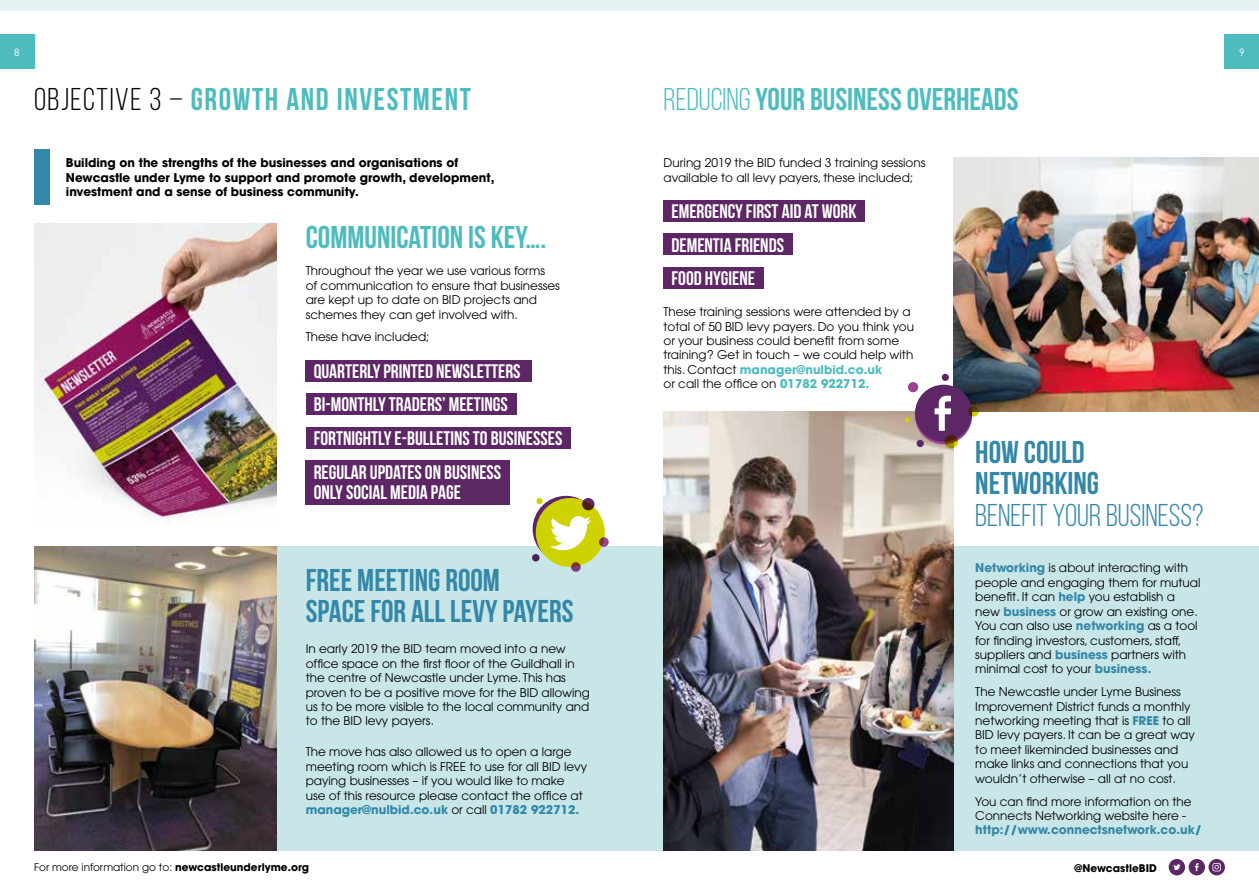
<style>
.page{position:relative;width:1259px;height:893px;background:#fff}
.page>*{position:absolute;margin:0;border:0;box-sizing:border-box;transform-origin:0 0}
.t1{font:700 31.5px/31.5px "Bebas Neue";color:#3387a8}
.t2{font:700 31.5px "Bebas Neue";color:#4ebcbf}
.t3{font:700 31.5px "Bebas Neue";letter-spacing:.05em;color:#4ebcbf}
.t4{font:31.5px "Bebas Neue";color:#3387a8}
.t5{font:700 19.65px/19.5px "Bebas Neue";color:#fff}
.t6{font:12px/14.4px "Avant Garde";color:#000}
.t7{font:700 12px/14.4px "Avant Garde";color:#000}
.t8{font:700 12px "Avant Garde";color:#3387a8}
.t9{font:10.5px "Avant Garde";color:#000}
.t10{font:700 10.5px "Avant Garde";color:#000}
.t11{font:10.5px "DIN";color:#fff}
.s1{font-weight:400;color:#000}
.s2{font-weight:400}
.s3{font-weight:700;color:#3387a8}
.s4{font-weight:700;color:#4ebcbf}
.s5{font-weight:700}
</style>
<div class="page">
<div style="left:0;top:34px;width:34px;height:35px;background:#4ebcbf"></div>
<div style="left:1225px;top:34px;width:34px;height:35px;background:#4ebcbf"></div>
<svg style="left:1168px;top:859px;width:57px;height:16px"></svg>
<div style="left:34px;top:149px;width:15px;height:56px;background:#3387a8"></div>
<div style="left:276px;top:546px;width:983px;height:304px;background:#c8e6e7"></div>
<img style="left:663px;top:411px;width:290px;height:439px">
<div style="left:306px;top:360px;width:226px;height:22px;background:#5d2665"></div>
<div style="left:663px;top:200px;width:202px;height:22px;background:#5d2665"></div>
<div style="left:306px;top:427px;width:265px;height:21px;background:#5d2665"></div>
<div style="left:663px;top:267px;width:101px;height:22px;background:#5d2665"></div>
<div style="left:306px;top:393px;width:210px;height:22px;background:#5d2665"></div>
<div style="left:663px;top:233px;width:130px;height:22px;background:#5d2665"></div>
<div style="left:306px;top:460px;width:204px;height:44px;background:#5d2665"></div>
<img style="left:34px;top:224px;width:242px;height:295px">
<img style="left:34px;top:546px;width:242px;height:304px">
<div style="left:0;top:0;width:1259px;height:10px;background:#e4f3f4"></div>
<svg style="left:532px;top:496px;width:67px;height:66px"></svg>
<div style="left:536px;top:498px;width:69px;height:69px;background:#ced200;border-radius:50%"></div>
<div style="left:532px;top:554px;width:7px;height:7px;background:#48225b;border-radius:50%"></div>
<svg style="left:536px;top:498px;width:6px;height:6px"></svg>
<svg style="left:599px;top:537px;width:9px;height:10px"></svg>
<svg style="left:582px;top:498px;width:12px;height:12px"></svg>
<svg style="left:550px;top:516px;width:41px;height:34px"></svg>
<svg style="left:571px;top:562px;width:9px;height:10px"></svg>
<img style="left:953px;top:158px;width:306px;height:253px">
<svg style="left:915px;top:387px;width:57px;height:57px"></svg>
<div style="left:915px;top:385px;width:57px;height:57px;background:#5d2665;border-radius:50%"></div>
<svg style="left:934px;top:396px;width:17px;height:35px"></svg>
<div style="left:908px;top:382px;width:10px;height:10px;background:#9b4392;border-radius:50%"></div>
<div style="left:916px;top:440px;width:8px;height:7px;background:#5d2665;border-radius:50%"></div>
<svg style="left:944px;top:435px;width:14px;height:13px"></svg>
<svg style="left:904px;top:417px;width:6px;height:5px"></svg>
<svg style="left:968px;top:406px;width:10px;height:11px"></svg>
<div style="left:941px;top:374px;width:8px;height:7px;background:#5d2665;border-radius:50%"></div>
<p class="t11" style="left:14px;top:45px;width:7px">8</p>
<p class="t11" style="left:1239px;top:45px;width:7px">9</p>
<h1 class="t3" style="left:34px;top:81px;width:438px"><span class="s1">OBJECTIVE 3 –</span> GROWTH AND INVESTMENT</h1>
<h1 class="t2" style="left:663px;top:81px;width:356px"><span class="s2">REDUCING</span> YOUR BUSINESS OVERHEADS</h1>
<p class="t7" style="left:66px;top:156px;width:430px">Building on the strengths of the businesses and organisations of<br>Newcastle under Lyme to support and promote growth, development, investment and a sense of business community.</p>
<h1 class="t2" style="left:306px;top:219px;width:242px">COMMUNICATION IS KEY….</h1>
<p class="t6" style="left:306px;top:264px;width:255px">Throughout the year we use various forms of communication to ensure that businesses are kept up to date on BID projects and schemes they can get involved with.</p>
<p class="t6" style="left:306px;top:330px;width:125px">These have included;</p>
<h2 class="t5" style="left:314px;top:361px;width:208px">QUARTERLY PRINTED NEWSLETTERS</h2>
<h2 class="t5" style="left:314px;top:394px;width:196px">BI-MONTHLY TRADERS’ MEETINGS</h2>
<h2 class="t5" style="left:314px;top:428px;width:250px">FORTNIGHTLY E-BULLETINS TO BUSINESSES</h2>
<h2 class="t5" style="left:314px;top:463px;width:189px">REGULAR UPDATES ON BUSINESS<br>ONLY SOCIAL MEDIA PAGE</h2>
<h1 class="t1" style="left:306px;top:564px;width:269px">FREE MEETING ROOM<br>SPACE FOR ALL LEVY PAYERS</h1>
<p class="t6" style="left:306px;top:642px;width:286px">In early 2019 the BID team moved into a new office space on the first floor of the Guildhall in the centre of Newcastle under Lyme. This has proven to be a positive move for the BID allowing us to be more visible to the local community and to the BID levy payers.</p>
<p class="t6" style="left:306px;top:745px;width:283px">The move has also allowed us to open a large meeting room which is FREE to use for all BID levy paying businesses – if you would like to make use of this resource please contact the office at <span class="s3">manager@nulbid.co.uk</span> or call <span class="s3">01782 922712.</span></p>
<p class="t6" style="left:663px;top:156px;width:263px">During 2019 the BID funded 3 training sessions available to all levy payers, these included;</p>
<h2 class="t5" style="left:671px;top:201px;width:187px">EMERGENCY FIRST AID AT WORK</h2>
<h2 class="t5" style="left:671px;top:235px;width:114px">DEMENTIA FRIENDS</h2>
<h2 class="t5" style="left:671px;top:268px;width:85px">FOOD HYGIENE</h2>
<p class="t6" style="left:663px;top:305px;width:252px">These training sessions were attended by a total of 50 BID levy payers. Do you think you or your business could benefit from some training? Get in touch – we could help with this. Contact <span class="s4">manager@nulbid.co.uk<br></span>or call the office on <span class="s4">01782 922712.</span></p>
<h1 class="t1" style="left:975px;top:436px;width:125px">HOW COULD<br>NETWORKING</h1>
<h1 class="t4" style="left:975px;top:498px;width:230px">BENEFIT YOUR BUSINESS?</h1>
<p class="t6" style="left:975px;top:561px;width:227px"><span class="s3">Networking</span> is about interacting with people and engaging them for mutual benefit. It can <span class="s3">help</span> you establish a new <span class="s3">business</span> or grow an existing one.<br>You can also use <span class="s3">networking</span> as a tool for finding investors, customers, staff, suppliers and <span class="s3">business</span> partners with minimal cost to your <span class="s3">business.</span></p>
<p class="t6" style="left:975px;top:685px;width:221px">The Newcastle under Lyme Business Improvement District funds a monthly networking meeting that is <span class="s3">FREE</span> to all BID levy payers. It can be a great way to meet likeminded businesses and make links and connections that you wouldn’t otherwise – all at no cost.</p>
<p class="t6" style="left:975px;top:794px;width:218px">You can find more information on the<br>Connects Networking website here -</p>
<p class="t8" style="left:975px;top:822px;width:228px">http://www.connectsnetwork.co.uk/</p>
<p class="t9" style="left:34px;top:861px;width:276px">For more information go to: <span class="s5">newcastleunderlyme.org</span></p>
<p class="t10" style="left:1074px;top:861px;width:84px">@NewcastleBID</p>
</div>
